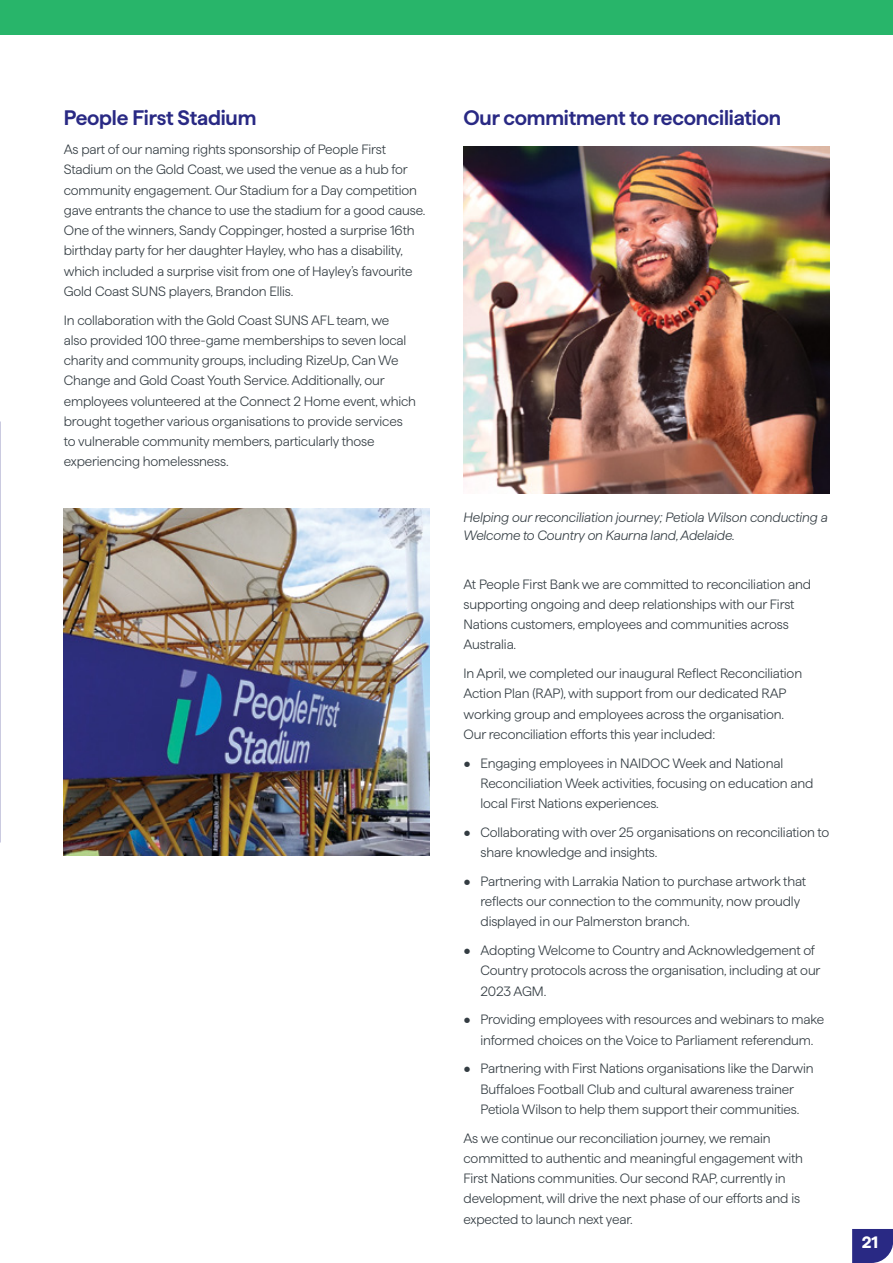
<style>
.page{position:relative;width:893px;height:1263px;background:#fff}
.page>*{position:absolute;margin:0;border:0;box-sizing:border-box;transform-origin:0 0}
.t1{font:600 21px "Haffer";letter-spacing:-.01em;color:#292984}
.t2{font:700 16.5px "Haffer";color:#fff}
.t3{font:300 13.5px/20.2px "Haffer";letter-spacing:-.01em;color:#333c42}
.t4{font:italic 300 13.5px/18px "Haffer";letter-spacing:-.01em;color:#333c42}
</style>
<div class="page">
<svg style="left:852px;top:1229px;width:41px;height:34px"></svg>
<div style="left:0;top:0;width:893px;height:34px;background:#28b56a"></div>
<img style="left:64px;top:509px;width:365px;height:346px">
<img style="left:463px;top:147px;width:366px;height:346px">
<h1 class="t1" style="left:64px;top:102px;width:194px">People First Stadium</h1>
<p class="t3" style="left:64px;top:138px;width:363px">As part of our naming rights sponsorship of People First Stadium on the Gold Coast, we used the venue as a hub for community engagement. Our Stadium for a Day competition gave entrants the chance to use the stadium for a good cause.<br>One of the winners, Sandy Coppinger, hosted a surprise 16th birthday party for her daughter Hayley, who has a disability, which included a surprise visit from one of Hayley’s favourite Gold Coast SUNS players, Brandon Ellis.</p>
<p class="t3" style="left:64px;top:309px;width:354px">In collaboration with the Gold Coast SUNS AFL team, we also provided 100 three-game memberships to seven local charity and community groups, including RizeUp, Can We Change and Gold Coast Youth Service. Additionally, our employees volunteered at the Connect 2 Home event, which brought together various organisations to provide services to vulnerable community members, particularly those experiencing homelessness.</p>
<h1 class="t1" style="left:463px;top:102px;width:319px">Our commitment to reconciliation</h1>
<p class="t4" style="left:463px;top:507px;width:366px">Helping our reconciliation journey; Petiola Wilson conducting a<br>Welcome to Country on Kaurna land, Adelaide.</p>
<p class="t3" style="left:463px;top:572px;width:349px">At People First Bank we are committed to reconciliation and supporting ongoing and deep relationships with our First Nations customers, employees and communities across Australia.</p>
<p class="t3" style="left:463px;top:662px;width:340px">In April, we completed our inaugural Reflect Reconciliation Action Plan (RAP), with support from our dedicated RAP working group and employees across the organisation.<br>Our reconciliation efforts this year included:</p>
<p class="t3" style="left:480px;top:751px;width:334px;text-indent:-17px">• Engaging employees in NAIDOC Week and National<br>Reconciliation Week activities, focusing on education and local First Nations experiences.</p>
<p class="t3" style="left:480px;top:821px;width:350px;text-indent:-17px">• Collaborating with over 25 organisations on reconciliation to share knowledge and insights.</p>
<p class="t3" style="left:480px;top:870px;width:327px;text-indent:-17px">• Partnering with Larrakia Nation to purchase artwork that reflects our connection to the community, now proudly displayed in our Palmerston branch.</p>
<p class="t3" style="left:480px;top:939px;width:341px;text-indent:-17px">• Adopting Welcome to Country and Acknowledgement of<br>Country protocols across the organisation, including at our<br>2023 AGM.</p>
<p class="t3" style="left:463px;top:1008px;width:362px;text-align:center">• Providing employees with resources and webinars to make informed choices on the Voice to Parliament referendum.</p>
<p class="t3" style="left:463px;top:1057px;width:352px;text-align:center">• Partnering with First Nations organisations like the Darwin<br>Buffaloes Football Club and cultural awareness trainer<br>Petiola Wilson to help them support their communities.</p>
<p class="t3" style="left:463px;top:1126px;width:341px">As we continue our reconciliation journey, we remain committed to authentic and meaningful engagement with First Nations communities. Our second RAP, currently in development, will drive the next phase of our efforts and is expected to launch next year.</p>
<p class="t2" style="left:861px;top:1229px;width:18px">21</p>
</div>
